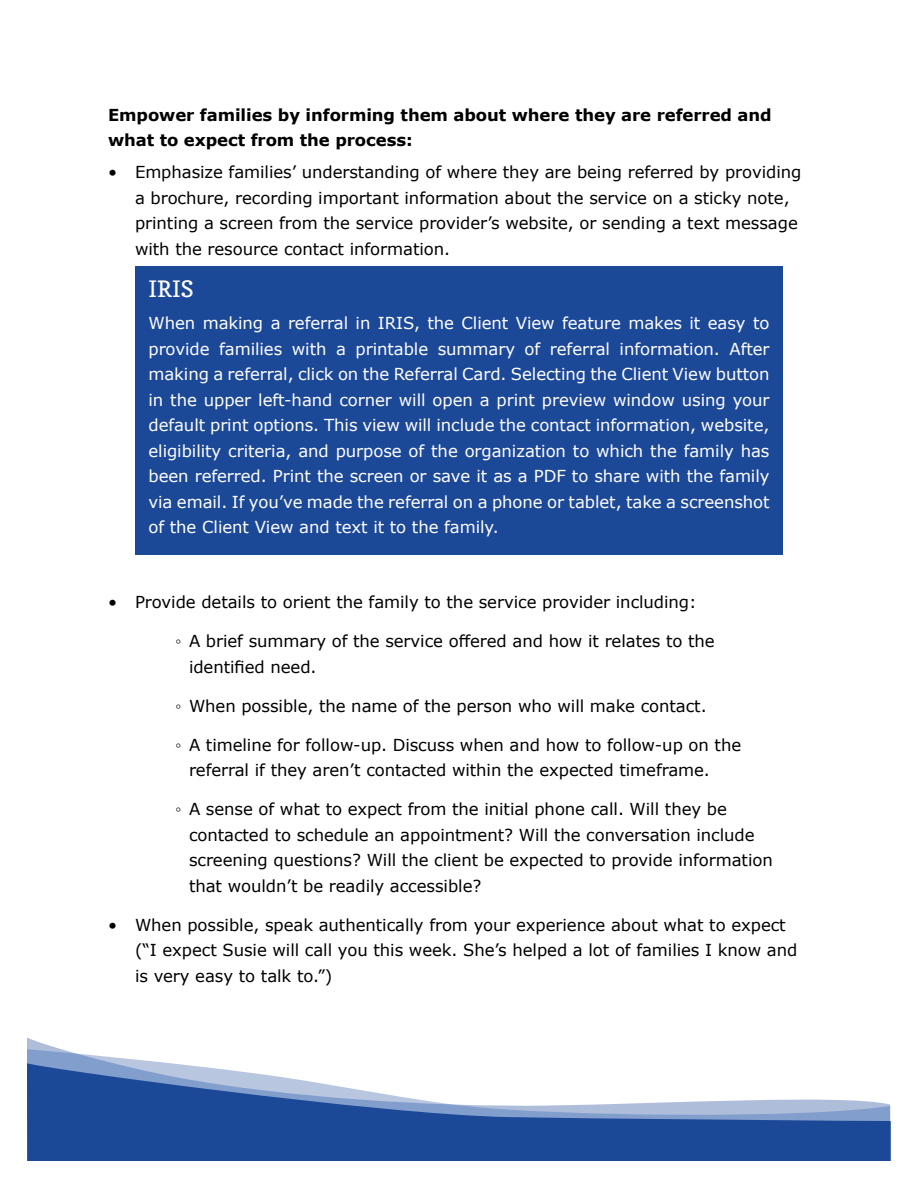
<style>
.page{position:relative;width:918px;height:1188px;background:#fff}
.page>*{position:absolute;margin:0;border:0;box-sizing:border-box;transform-origin:0 0}
.Subhead{font:22.5px "Copse";color:#fff}
.t1{font:16.5px/25.5px "Verdana";letter-spacing:-.005em;color:#000}
.Paragraph{font:16.5px/25.5px "Verdana";letter-spacing:-.005em;color:#fff;text-align:justify}
.Paragraph-2{font:700 16.5px/25.5px "Verdana";letter-spacing:-.005em;color:#000}
</style>
<div class="page">
<svg style="left:27px;top:1037px;width:140px;height:26px"></svg>
<svg style="left:27px;top:1063px;width:864px;height:98px;fill:#1c4898"></svg>
<div style="left:135px;top:266px;width:648px;height:289px;background:#1c4898"></div>
<p class="Paragraph-2" style="left:108px;top:102px;width:665px">Empower families by informing them about where they are referred and what to expect from the process:</p>
<p class="t1" style="left:135px;top:159px;width:668px;text-indent:-27px">• Emphasize families’ understanding of where they are being referred by providing a brochure, recording important information about the service on a sticky note, printing a screen from the service provider’s website, or sending a text message with the resource contact information.</p>
<h1 class="Subhead" style="left:148px;top:275px;width:47px">IRIS</h1>
<p class="Paragraph" style="left:148px;top:310px;width:623px">When making a referral in IRIS, the Client View feature makes it easy to provide families with a printable summary of referral information. After making a referral, click on the Referral Card. Selecting the Client View button in the upper left-hand corner will open a print preview window using your default print options. This view will include the contact information, website, eligibility criteria, and purpose of the organization to which the family has been referred. Print the screen or save it as a PDF to share with the family via email. If you’ve made the referral on a phone or tablet, take a screenshot of the Client View and text it to the family.</p>
<p class="t1" style="left:108px;top:589px;width:590px">• Provide details to orient the family to the service provider including:</p>
<p class="t1" style="left:189px;top:628px;width:527px;text-indent:-14px">◦ A brief summary of the service offered and how it relates to the identified need.</p>
<p class="t1" style="left:176px;top:693px;width:533px">◦ When possible, the name of the person who will make contact.</p>
<p class="t1" style="left:189px;top:732px;width:554px;text-indent:-14px">◦ A timeline for follow-up. Discuss when and how to follow-up on the referral if they aren’t contacted within the expected timeframe.</p>
<p class="t1" style="left:189px;top:796px;width:585px;text-indent:-14px">◦ A sense of what to expect from the initial phone call. Will they be contacted to schedule an appointment? Will the conversation include screening questions? Will the client be expected to provide information that wouldn’t be readily accessible?</p>
<p class="t1" style="left:135px;top:912px;width:664px;text-indent:-27px">• When possible, speak authentically from your experience about what to expect (“I expect Susie will call you this week. She’s helped a lot of families I know and is very easy to talk to.”)</p>
</div>
